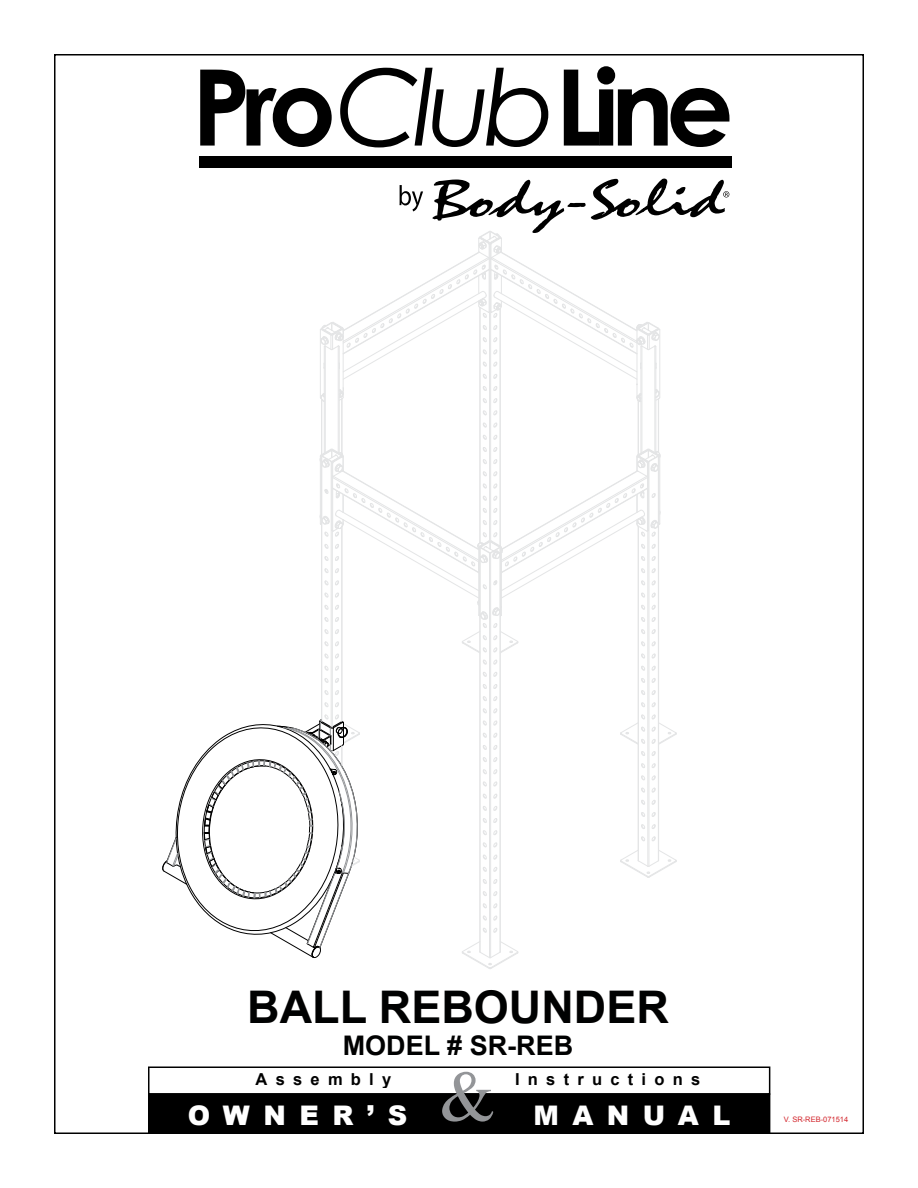
<style>
.page{position:relative;width:918px;height:1188px;background:#fff}
.page>*{position:absolute;margin:0;border:0;box-sizing:border-box;transform-origin:0 0}
.t1{font:700 105.75px "Century Gothic";letter-spacing:-.075em;color:#000}
.t2{font:72px "Times New Roman";color:#939598}
.t3{font:700 45px "Arial";color:#000101}
.t4{font:900 27px "Arial";letter-spacing:.5em;color:#fff}
.t5{font:700 27px "Arial";color:#000101}
.t6{font:700 16.5px "Arial";letter-spacing:.5em;color:#000}
.t7{font:7.5px "Arial";color:#d2232a}
.s1{font-weight:400;font-style:italic}
</style>
<div class="page">
<div style="left:149px;top:1094px;width:621px;height:39px;background:#000"></div>
<div style="left:148px;top:1094px;width:622px;height:40px;border:2px solid #000"></div>
<div style="left:148px;top:1066px;width:622px;height:29px;border:2px solid #000"></div>
<div style="left:199px;top:156px;width:533px;height:11px;background:#000"></div>
<hr style="left:342px;top:399px;width:1px;height:54px;background:#e4e5e6">
<svg style="left:493px;top:410px;width:4px;height:6px"></svg>
<svg style="left:483px;top:410px;width:4px;height:6px"></svg>
<svg style="left:493px;top:422px;width:4px;height:6px"></svg>
<svg style="left:483px;top:422px;width:4px;height:6px"></svg>
<svg style="left:493px;top:435px;width:4px;height:5px"></svg>
<svg style="left:483px;top:435px;width:4px;height:5px"></svg>
<hr style="left:339px;top:347px;width:1px;height:106px;background:#e4e5e6">
<hr style="left:324px;top:347px;width:1px;height:106px;background:#e4e5e6">
<hr style="left:656px;top:347px;width:1px;height:105px;background:#e4e5e6">
<hr style="left:641px;top:347px;width:1px;height:106px;background:#e4e5e6">
<hr style="left:341px;top:399px;width:1px;height:54px;background:#e4e5e6">
<hr style="left:321px;top:399px;width:1px;height:56px;background:#e4e5e6">
<hr style="left:489px;top:312px;width:1px;height:229px;background:#e4e5e6">
<hr style="left:490px;top:312px;width:1px;height:229px;background:#e4e5e6">
<hr style="left:500px;top:309px;width:1px;height:237px;background:#e4e5e6">
<hr style="left:480px;top:307px;width:1px;height:236px;background:#e4e5e6">
<hr style="left:658px;top:399px;width:1px;height:53px;background:#e4e5e6">
<hr style="left:638px;top:401px;width:1px;height:54px;background:#e4e5e6">
<svg style="left:320px;top:179px;width:409px;height:225px"></svg>
<hr style="left:338px;top:346px;width:1px;height:107px;background:#e4e5e6">
<hr style="left:325px;top:346px;width:1px;height:107px;background:#e4e5e6">
<hr style="left:655px;top:346px;width:1px;height:106px;background:#e4e5e6">
<hr style="left:642px;top:346px;width:1px;height:107px;background:#e4e5e6">
<svg style="left:162px;top:447px;width:515px;height:522px"></svg>
<h1 class="t1" style="left:192px;top:27px;width:544px">Pro<span class="s1">Club</span>Line</h1>
<h3 class="t3" style="left:247px;top:977px;width:423px">BALL REBOUNDER</h3>
<h3 class="t5" style="left:343px;top:1028px;width:232px">MODEL # SR-REB</h3>
<h2 class="t2" style="left:440px;top:1048px;width:58px">&amp;</h2>
<p class="t6" style="left:256px;top:1068px;width:137px">Assembly</p>
<p class="t6" style="left:515px;top:1068px;width:187px">Instructions</p>
<h3 class="t4" style="left:187px;top:1096px;width:222px">OWNER’S</h3>
<h3 class="t4" style="left:533px;top:1096px;width:199px">MANUAL</h3>
<p class="t7" style="left:784px;top:1114px;width:66px">V. SR-REB-071514</p>
</div>
